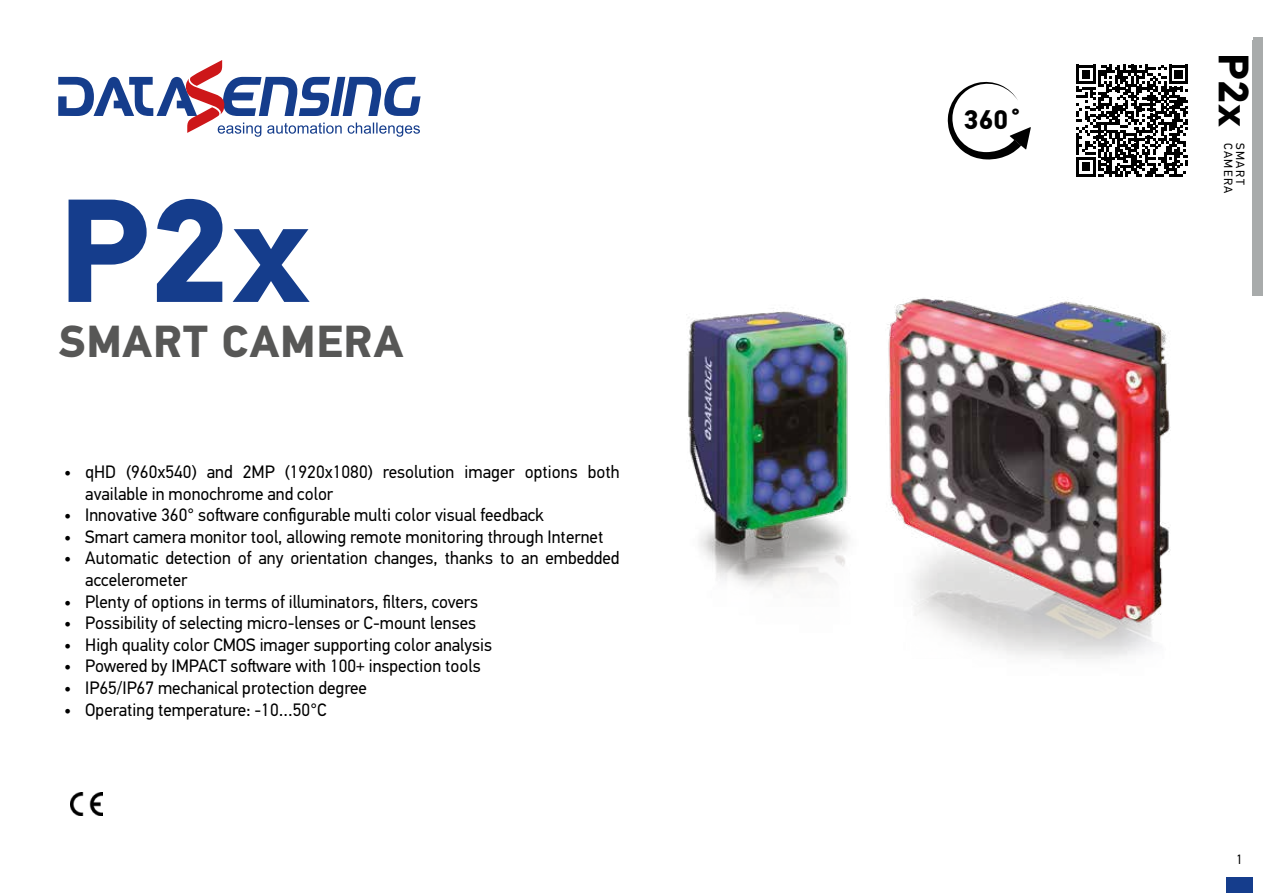
<style>
.page{position:relative;width:1263px;height:893px;background:#fff}
.page>*{position:absolute;margin:0;border:0;box-sizing:border-box;transform-origin:0 0}
.t1{font:700 147px "PF Din Text Pro";color:#153d8c}
.t2{font:700 45px "PF Din Text Pro";letter-spacing:.02em;color:#575756}
.t3{font:700 42.75px "PF Din Text Pro";color:#000}
.t4{font:700 27px "PF Din Text Pro";color:#000}
.t5{font:18px/21.6px "PF Din Text Pro";color:#000}
.t6{font:13.5px "PF Din Text Pro";color:#000}
.t7{font:12px "PF Din Text Pro";letter-spacing:.12em;color:#000}
</style>
<div class="page">
<svg style="left:58px;top:61px;width:363px;height:76px"></svg>
<svg style="left:948px;top:81px;width:83px;height:79px"></svg>
<svg style="left:1076px;top:65px;width:112px;height:112px"></svg>
<img style="left:686px;top:298px;width:485px;height:361px">
<img style="left:71px;top:793px;width:32px;height:23px">
<div style="left:1253px;top:37px;width:10px;height:106px;background:#a8abab"></div>
<div style="left:1253px;top:40px;width:10px;height:255px;background:#a8abab"></div>
<div style="left:1226px;top:877px;width:27px;height:16px;background:#153d8c"></div>
<h1 class="t1" style="left:58px;top:162px;width:254px">P2x</h1>
<h2 class="t2" style="left:59px;top:314px;width:346px">SMART CAMERA</h2>
<p class="t5" style="left:85px;top:461px;width:536px;text-indent:-21px">• qHD (960x540) and 2MP (1920x1080) resolution imager options both available in monochrome and color</p>
<p class="t5" style="left:64px;top:504px;width:482px">• Innovative 360° software configurable multi color visual feedback</p>
<p class="t5" style="left:64px;top:526px;width:541px">• Smart camera monitor tool, allowing remote monitoring through Internet</p>
<p class="t5" style="left:85px;top:547px;width:536px;text-indent:-21px">• Automatic detection of any orientation changes, thanks to an embedded accelerometer</p>
<p class="t5" style="left:64px;top:591px;width:416px">• Plenty of options in terms of illuminators, filters, covers</p>
<p class="t5" style="left:64px;top:612px;width:414px">• Possibility of selecting micro-lenses or C-mount lenses</p>
<p class="t5" style="left:64px;top:634px;width:429px">• High quality color CMOS imager supporting color analysis</p>
<p class="t5" style="left:64px;top:655px;width:418px">• Powered by IMPACT software with 100+ inspection tools</p>
<p class="t5" style="left:64px;top:677px;width:304px">• IP65/IP67 mechanical protection degree</p>
<p class="t5" style="left:64px;top:699px;width:264px">• Operating temperature: -10…50°C</p>
<h3 class="t4" style="left:963px;top:104px;width:60px">360˚</h3>
<h3 class="t3" style="left:1259px;top:53px;width:76px;rotate:90deg">P2x</h3>
<p class="t7" style="left:1235px;top:143px;width:52px;rotate:90deg">CAMERA</p>
<p class="t7" style="left:1247px;top:143px;width:43px;rotate:90deg">SMART</p>
<p class="t6" style="left:1236px;top:852px;width:8px">1</p>
</div>
